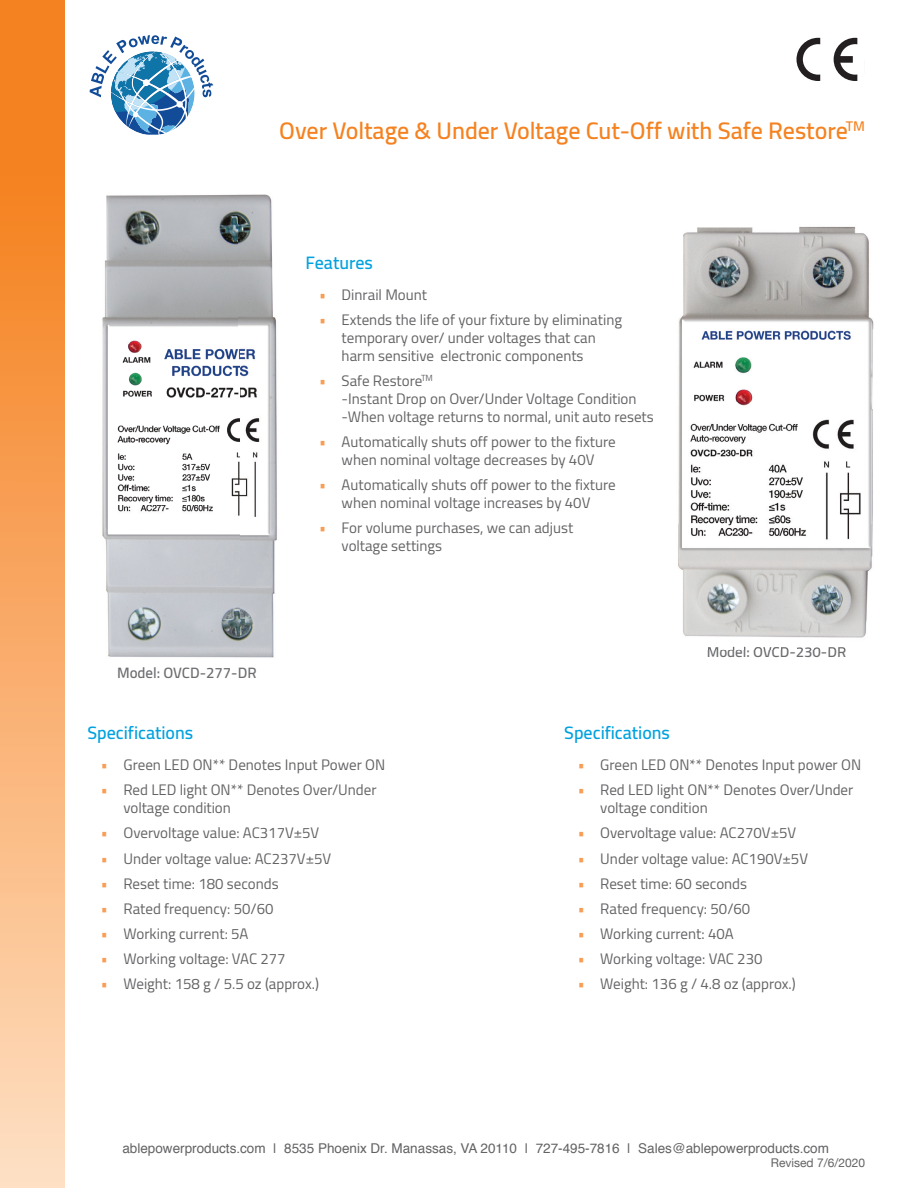
<style>
.page{position:relative;width:918px;height:1188px;background:#fff}
.page>*{position:absolute;margin:0;border:0;box-sizing:border-box;transform-origin:0 0}
.t1{font:600 24px "Cairo";color:#f58220}
.t2{font:600 18px "Cairo";color:#00a2df}
.t3{font:15px/18px "Cairo";color:#636366}
.t4{font:600 15px "Cairo";color:#6c6d70}
.t5{font:13.5px "Helvetica";color:#636366}
.t6{font:12px "Helvetica Neue";color:#636366}
.s1{color:#f89d53}
</style>
<div class="page">
<svg style="left:0;top:0;width:65px;height:1188px;background:#f8a864"></svg>
<svg style="left:90px;top:35px;width:123px;height:100px"></svg>
<img style="left:678px;top:226px;width:196px;height:421px">
<img style="left:708px;top:647px;width:138px;height:2px">
<img style="left:102px;top:194px;width:175px;height:464px">
<svg style="left:796px;top:38px;width:24px;height:43px"></svg>
<svg style="left:834px;top:38px;width:23px;height:43px"></svg>
<h1 class="t1" style="left:279px;top:111px;width:587px">Over Voltage &amp; Under Voltage Cut-Off with Safe Restore<sup>TM</sup></h1>
<p class="t4" style="left:117px;top:660px;width:141px">Model: OVCD-277-DR</p>
<p class="t2" style="left:306px;top:247px;width:69px">Features</p>
<p class="t3" style="left:319px;top:286px;width:109px"><span class="s1">•</span> Dinrail Mount</p>
<p class="t3" style="left:342px;top:311px;width:282px;text-indent:-22px"><span class="s1">•</span> Extends the life of your fixture by eliminating temporary over/ under voltages that can harm sensitive electronic components</p>
<p class="t3" style="left:342px;top:372px;width:314px;text-indent:-22px"><span class="s1">•</span> Safe Restore<sup>TM<br></sup>-Instant Drop on Over/Under Voltage Condition -When voltage returns to normal, unit auto resets</p>
<p class="t3" style="left:319px;top:433px;width:298px;text-align:center"><span class="s1">•</span> Automatically shuts off power to the fixture when nominal voltage decreases by 40V</p>
<p class="t3" style="left:319px;top:476px;width:298px;text-align:center"><span class="s1">•</span> Automatically shuts off power to the fixture when nominal voltage increases by 40V</p>
<p class="t3" style="left:342px;top:519px;width:233px;text-indent:-22px"><span class="s1">•</span> For volume purchases, we can adjust voltage settings</p>
<p class="t4" style="left:707px;top:640px;width:141px">Model: OVCD-230-DR</p>
<p class="t2" style="left:87px;top:717px;width:107px">Specifications</p>
<p class="t3" style="left:101px;top:756px;width:286px"><span class="s1">•</span> Green LED ON** Denotes Input Power ON</p>
<p class="t3" style="left:123px;top:781px;width:255px;text-indent:-22px"><span class="s1">•</span> Red LED light ON** Denotes Over/Under voltage condition</p>
<p class="t3" style="left:101px;top:824px;width:220px"><span class="s1">•</span> Overvoltage value: AC317V±5V</p>
<p class="t3" style="left:101px;top:849px;width:232px"><span class="s1">•</span> Under voltage value: AC237V±5V</p>
<p class="t3" style="left:101px;top:874px;width:179px"><span class="s1">•</span> Reset time: 180 seconds</p>
<p class="t3" style="left:101px;top:899px;width:174px"><span class="s1">•</span> Rated frequency: 50/60</p>
<p class="t3" style="left:101px;top:924px;width:149px"><span class="s1">•</span> Working current: 5A</p>
<p class="t3" style="left:101px;top:949px;width:186px"><span class="s1">•</span> Working voltage: VAC 277</p>
<p class="t3" style="left:101px;top:974px;width:220px"><span class="s1">•</span> Weight: 158 g / 5.5 oz (approx.)</p>
<p class="t2" style="left:564px;top:717px;width:107px">Specifications</p>
<p class="t3" style="left:578px;top:756px;width:285px"><span class="s1">•</span> Green LED ON** Denotes Input power ON</p>
<p class="t3" style="left:600px;top:781px;width:255px;text-indent:-22px"><span class="s1">•</span> Red LED light ON** Denotes Over/Under voltage condition</p>
<p class="t3" style="left:578px;top:824px;width:220px"><span class="s1">•</span> Overvoltage value: AC270V±5V</p>
<p class="t3" style="left:578px;top:849px;width:232px"><span class="s1">•</span> Under voltage value: AC190V±5V</p>
<p class="t3" style="left:578px;top:874px;width:171px"><span class="s1">•</span> Reset time: 60 seconds</p>
<p class="t3" style="left:578px;top:899px;width:174px"><span class="s1">•</span> Rated frequency: 50/60</p>
<p class="t3" style="left:578px;top:924px;width:157px"><span class="s1">•</span> Working current: 40A</p>
<p class="t3" style="left:578px;top:949px;width:186px"><span class="s1">•</span> Working voltage: VAC 230</p>
<p class="t3" style="left:578px;top:974px;width:220px"><span class="s1">•</span> Weight: 136 g / 4.8 oz (approx.)</p>
<p class="t5" style="left:122px;top:1138px;width:708px">ablepowerproducts.com | 8535 Phoenix Dr. Manassas, VA 20110 | 727-495-7816 | Sales@ablepowerproducts.com</p>
<p class="t6" style="left:771px;top:1154px;width:96px">Revised 7/6/2020</p>
</div>
